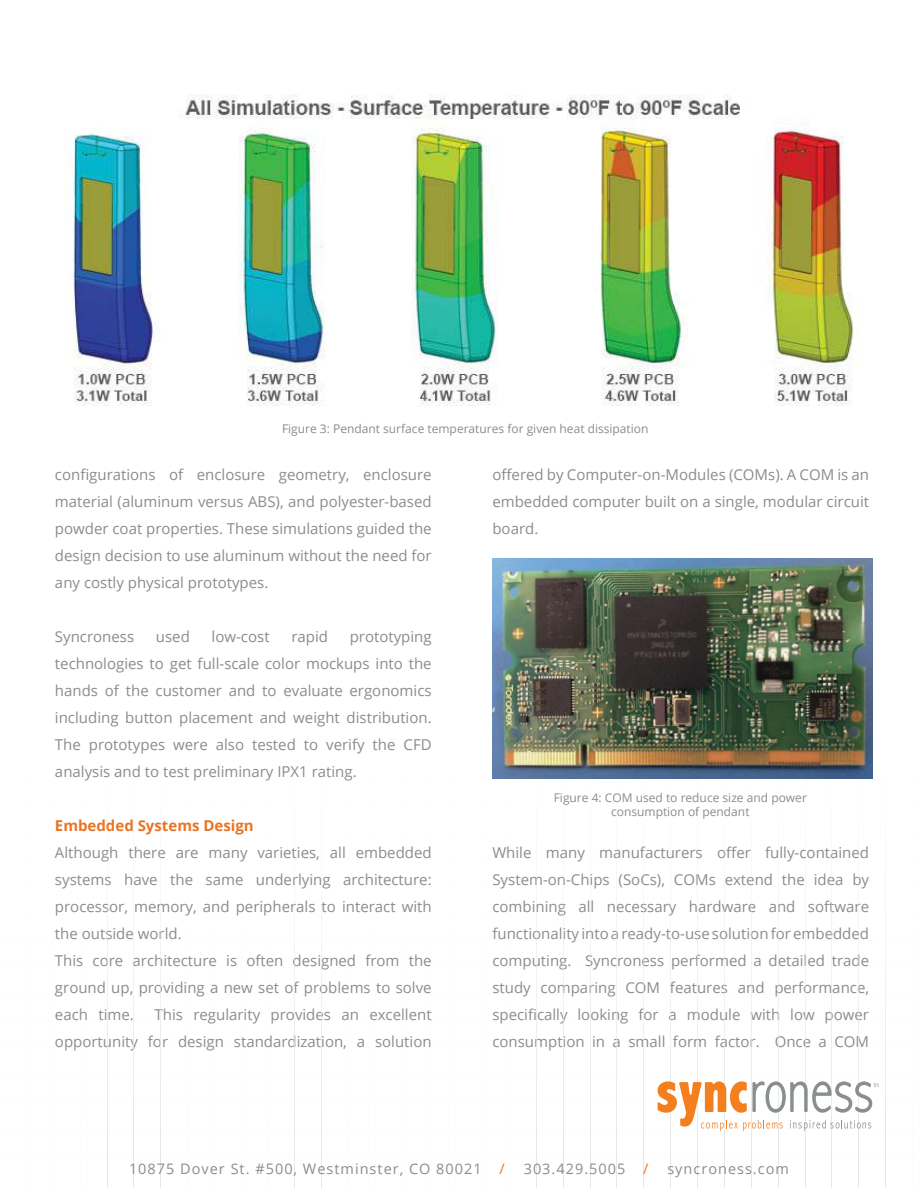
<style>
.page{position:relative;width:918px;height:1188px;background:#fff}
.page>*{position:absolute;margin:0;border:0;box-sizing:border-box;transform-origin:0 0}
.t1{font:15px/27px "Open Sans";color:#8a8c8d;text-align:justify}
.t2{font:700 15px "Open Sans";color:#e87424}
.t3{font:14.4px "Open Sans";letter-spacing:.07em;color:#8a8c8d}
.t4{font:12px/14.4px "Open Sans";color:#8a8c8d;text-align:center}
.s1{color:#e87424}
</style>
<div class="page">
<svg style="left:107px;top:712px;width:779px;height:476px"></svg>
<img style="left:492px;top:558px;width:380px;height:221px">
<img style="left:65px;top:94px;width:791px;height:311px">
<p class="t4" style="left:282px;top:423px;width:368px">Figure 3: Pendant surface temperatures for given heat dissipation</p>
<p class="t1" style="left:55px;top:460px;width:378px">configurations of enclosure geometry, enclosure material (aluminum versus ABS), and polyester-based powder coat properties. These simulations guided the design decision to use aluminum without the need for any costly physical prototypes.</p>
<p class="t1" style="left:55px;top:624px;width:81px">Syncroness</p>
<p class="t1" style="left:156px;top:624px;width:35px">used</p>
<p class="t1" style="left:212px;top:624px;width:60px">low-cost</p>
<p class="t1" style="left:291px;top:624px;width:38px">rapid</p>
<p class="t1" style="left:55px;top:624px;width:378px;text-indent:295px">prototyping technologies to get full-scale color mockups into the hands of the customer and to evaluate ergonomics including button placement and weight distribution.<br>The prototypes were also tested to verify the CFD analysis and to test preliminary IPX1 rating.</p>
<p class="t2" style="left:55px;top:819px;width:200px">Embedded Systems Design</p>
<p class="t1" style="left:55px;top:840px;width:378px;text-align:left">Although there are many varieties, all embedded systems have the same underlying architecture: processor, memory, and peripherals to interact with the outside world.<br>This core architecture is often designed from the ground up, providing a new set of problems to solve each time.</p>
<p class="t1" style="left:55px;top:1002px;width:378px;text-align:right">This regularity provides an excellent<br>opportunity for design standardization, a solution</p>
<p class="t1" style="left:492px;top:460px;width:378px">offered by Computer-on-Modules (COMs). A COM is an embedded computer built on a single, modular circuit board.</p>
<p class="t4" style="left:554px;top:791px;width:255px">Figure 4: COM used to reduce size and power consumption of pendant</p>
<p class="t1" style="left:492px;top:838px;width:378px">While many manufacturers offer fully-contained System-on-Chips (SoCs), COMs extend the idea by combining all necessary hardware and software functionality into a ready-to-use solution for embedded computing. Syncroness performed a detailed trade study comparing COM features and performance, specifically looking for a module with low power consumption in a small form factor. Once a COM</p>
<p class="t3" style="left:129px;top:1163px;width:377px">10875 Dover St. #500, Westminster, CO 80021 <span class="s1">/</span></p>
<p class="t3" style="left:524px;top:1163px;width:126px">303.429.5005 <span class="s1">/</span></p>
<p class="t3" style="left:667px;top:1163px;width:123px">syncroness.com</p>
</div>
